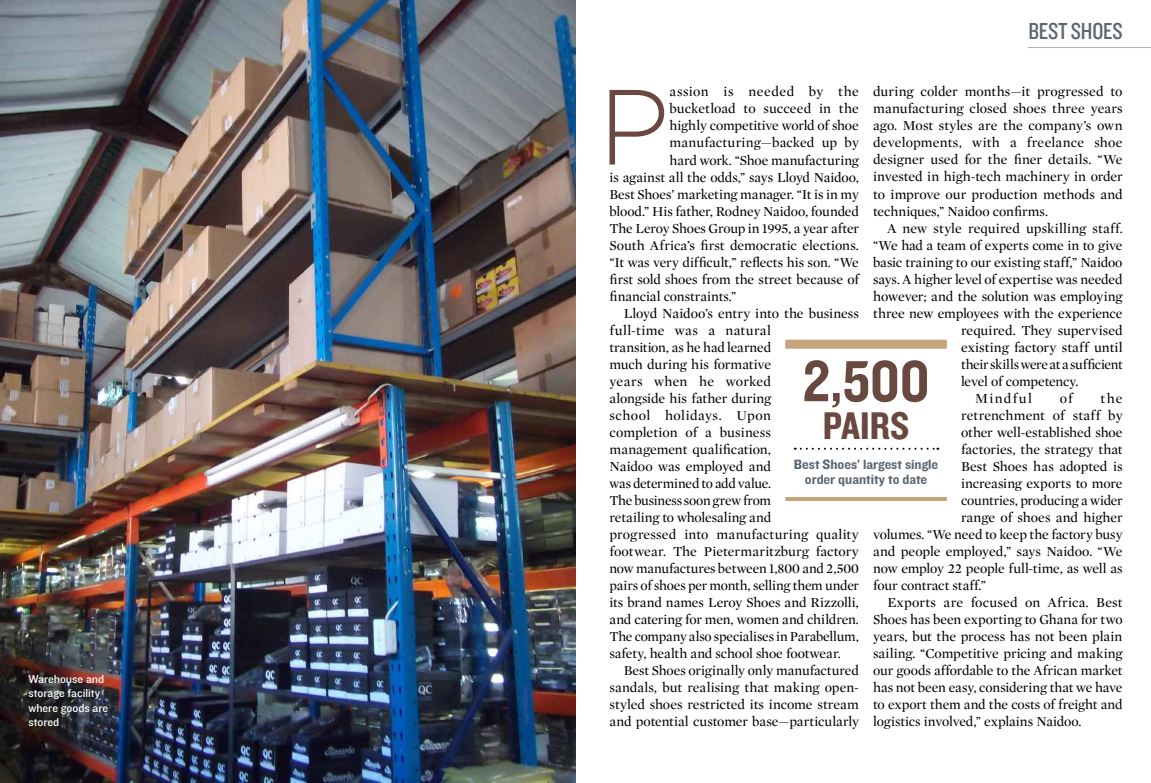
<style>
.page{position:relative;width:1151px;height:783px;background:#fff}
.page>*{position:absolute;margin:0;border:0;box-sizing:border-box;transform-origin:0 0}
.t1{font:300 106.4px "Gotham HTF";color:#69483f}
.t2{font:60px "Knockout HTF50 Welterweight";color:#69483f}
.t3{font:40px "Knockout HTF50 Welterweight";color:#69483f}
.t4{font:24px "Knockout HTF29 Junior Liteweight";letter-spacing:-.01em;color:#5c6670}
.t5{font:14px/17px "Mercury Display Roman";letter-spacing:-.005em;color:#000;text-align:justify}
.t6{font:14px "Mercury Display Roman";letter-spacing:.015em;color:#000}
.t7{font:14px/15px "Knockout HTF51 Middleweight";color:#5c6670;text-align:center}
.t8{font:14px "Mercury Display Roman";letter-spacing:.035em;color:#000}
.t9{font:14px "Mercury Display Roman";letter-spacing:.03em;color:#000}
.t10{font:14px "Mercury Display Roman";letter-spacing:.1em;color:#000}
.t11{font:12px/14.4px "Knockout HTF31 Junior Middlewt";color:#fff}
</style>
<div class="page">
<img style="left:0;top:0;width:575px;height:782px">
<hr style="left:1028px;top:47px;width:123px;height:1px;background:#adb3b8">
<div style="left:785px;top:339px;width:162px;height:9px;background:#c6a47b"></div>
<svg style="left:795px;top:447px;width:143px;height:2px"></svg>
<hr style="left:785px;top:497px;width:162px;height:4px;background:#c6a47b">
<p class="t11" style="left:28px;top:672px;width:81px">Warehouse and storage facility where goods are stored</p>
<h3 class="t4" style="left:1028px;top:18px;width:96px">BEST SHOES</h3>
<h1 class="t1" style="left:598px;top:69px;width:73px">P</h1>
<p class="t8" style="left:669px;top:84px;width:191px">assion is needed by the</p>
<p class="t5" style="left:873px;top:83px;width:251px">during colder months—it progressed to manufacturing closed shoes three years ago. Most styles are the company’s own developments, with a freelance shoe designer used for the finer details. “We invested in high-tech machinery in order to improve our production methods and techniques,” Naidoo confirms.</p>
<p class="t5" style="left:887px;top:219px;width:237px">A new style required upskilling staff.</p>
<p class="t5" style="left:873px;top:236px;width:251px">“We had a team of experts come in to give</p>
<p class="t5" style="left:873px;top:253px;width:251px">basic training to our existing staff,” Naidoo</p>
<p class="t5" style="left:873px;top:270px;width:251px">says. A higher level of expertise was needed</p>
<p class="t5" style="left:873px;top:287px;width:251px">however; and the solution was employing</p>
<p class="t5" style="left:873px;top:304px;width:251px">three new employees with the experience</p>
<p class="t5" style="left:961px;top:321px;width:163px">required. They supervised</p>
<p class="t5" style="left:961px;top:338px;width:163px">existing factory staff until</p>
<p class="t5" style="left:961px;top:355px;width:163px">their skills were at a sufficient</p>
<p class="t5" style="left:961px;top:372px;width:119px">level of competency.</p>
<p class="t10" style="left:975px;top:390px;width:58px">Mindful</p>
<p class="t5" style="left:1060px;top:389px;width:14px">of</p>
<p class="t5" style="left:1100px;top:389px;width:24px">the</p>
<p class="t5" style="left:961px;top:406px;width:163px">retrenchment of staff by</p>
<p class="t5" style="left:961px;top:423px;width:163px">other well-established shoe</p>
<p class="t5" style="left:961px;top:440px;width:163px">factories, the strategy that</p>
<p class="t5" style="left:961px;top:457px;width:163px">Best Shoes has adopted is</p>
<p class="t5" style="left:961px;top:474px;width:163px">increasing exports to more</p>
<p class="t5" style="left:961px;top:491px;width:163px">countries, producing a wider</p>
<p class="t5" style="left:961px;top:508px;width:163px">range of shoes and higher</p>
<p class="t5" style="left:873px;top:525px;width:251px">volumes. “We need to keep the factory busy</p>
<p class="t5" style="left:873px;top:542px;width:251px">and people employed,” says Naidoo. “We</p>
<p class="t5" style="left:873px;top:559px;width:251px">now employ 22 people full-time, as well as</p>
<p class="t5" style="left:873px;top:576px;width:114px">four contract staff.”</p>
<p class="t6" style="left:887px;top:594px;width:237px">Exports are focused on Africa. Best</p>
<p class="t5" style="left:873px;top:610px;width:251px">Shoes has been exporting to Ghana for two</p>
<p class="t5" style="left:873px;top:627px;width:251px">years, but the process has not been plain</p>
<p class="t5" style="left:873px;top:644px;width:251px">sailing. “Competitive pricing and making</p>
<p class="t5" style="left:873px;top:661px;width:251px">our goods affordable to the African market</p>
<p class="t5" style="left:873px;top:678px;width:251px">has not been easy, considering that we have</p>
<p class="t5" style="left:873px;top:695px;width:251px">to export them and the costs of freight and</p>
<p class="t5" style="left:873px;top:712px;width:210px">logistics involved,” explains Naidoo.</p>
<p class="t5" style="left:669px;top:100px;width:191px">bucketload to succeed in the</p>
<p class="t5" style="left:669px;top:117px;width:191px">highly competitive world of shoe</p>
<p class="t5" style="left:669px;top:134px;width:191px">manufacturing—backed up by</p>
<p class="t5" style="left:669px;top:151px;width:191px">hard work. “Shoe manufacturing</p>
<p class="t5" style="left:609px;top:168px;width:251px">is against all the odds,” says Lloyd Naidoo,</p>
<p class="t5" style="left:609px;top:185px;width:251px">Best Shoes’ marketing manager. “It is in my</p>
<p class="t5" style="left:609px;top:202px;width:251px">blood.” His father, Rodney Naidoo, founded</p>
<p class="t5" style="left:609px;top:219px;width:251px">The Leroy Shoes Group in 1995, a year after</p>
<p class="t5" style="left:609px;top:236px;width:251px">South Africa’s first democratic elections.</p>
<p class="t5" style="left:609px;top:253px;width:251px">“It was very difficult,” reflects his son. “We</p>
<p class="t5" style="left:609px;top:270px;width:251px">first sold shoes from the street because of</p>
<p class="t5" style="left:609px;top:287px;width:128px">financial constraints.”</p>
<p class="t5" style="left:624px;top:304px;width:237px">Lloyd Naidoo’s entry into the business</p>
<p class="t8" style="left:609px;top:322px;width:163px">full-time was a natural</p>
<p class="t5" style="left:609px;top:338px;width:163px">transition, as he had learned</p>
<p class="t5" style="left:609px;top:355px;width:163px">much during his formative</p>
<p class="t6" style="left:609px;top:373px;width:163px">years when he worked</p>
<p class="t5" style="left:609px;top:389px;width:163px">alongside his father during</p>
<p class="t9" style="left:609px;top:407px;width:163px">school holidays. Upon</p>
<p class="t5" style="left:609px;top:423px;width:163px">completion of a business</p>
<p class="t5" style="left:609px;top:440px;width:163px">management qualification,</p>
<p class="t5" style="left:609px;top:457px;width:163px">Naidoo was employed and</p>
<p class="t5" style="left:609px;top:474px;width:163px">was determined to add value.</p>
<p class="t5" style="left:609px;top:491px;width:163px">The business soon grew from</p>
<p class="t5" style="left:609px;top:508px;width:163px">retailing to wholesaling and</p>
<p class="t6" style="left:609px;top:526px;width:251px">progressed into manufacturing quality</p>
<p class="t5" style="left:609px;top:542px;width:251px">footwear. The Pietermaritzburg factory</p>
<p class="t5" style="left:609px;top:559px;width:251px">now manufactures between 1,800 and 2,500</p>
<p class="t5" style="left:609px;top:576px;width:251px">pairs of shoes per month, selling them under</p>
<p class="t5" style="left:609px;top:593px;width:251px">its brand names Leroy Shoes and Rizzolli,</p>
<p class="t5" style="left:609px;top:610px;width:251px">and catering for men, women and children.</p>
<p class="t5" style="left:609px;top:627px;width:251px">The company also specialises in Parabellum,</p>
<p class="t5" style="left:609px;top:644px;width:233px">safety, health and school shoe footwear.</p>
<p class="t5" style="left:624px;top:661px;width:237px">Best Shoes originally only manufactured</p>
<p class="t5" style="left:609px;top:678px;width:251px">sandals, but realising that making open-</p>
<p class="t5" style="left:609px;top:695px;width:251px">styled shoes restricted its income stream</p>
<p class="t5" style="left:609px;top:712px;width:251px">and potential customer base—particularly</p>
<h2 class="t2" style="left:803px;top:350px;width:128px">2,500</h2>
<h3 class="t3" style="left:823px;top:405px;width:86px">PAIRS</h3>
<p class="t7" style="left:794px;top:457px;width:146px">Best Shoes’ largest single order quantity to date</p>
</div>
